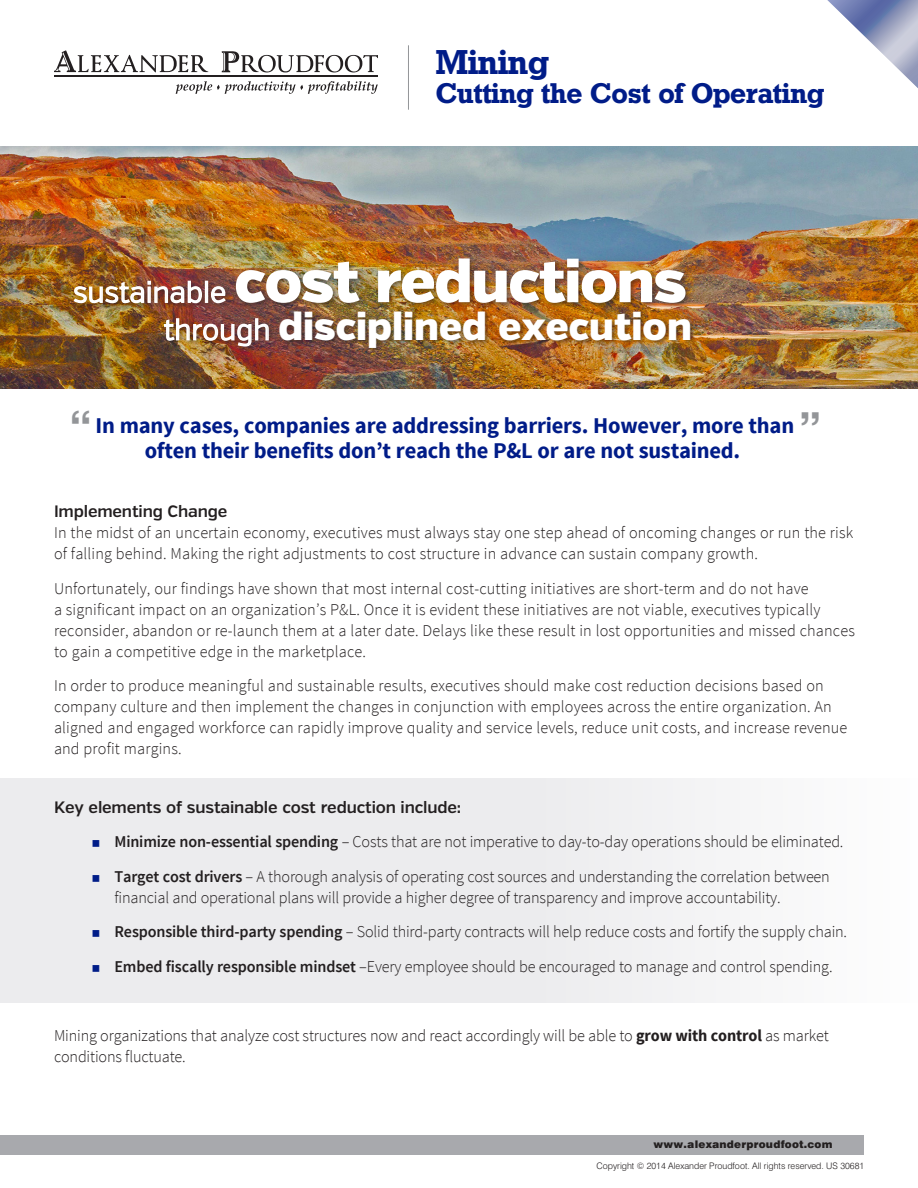
<style>
.page{position:relative;width:918px;height:1188px;background:#fff}
.page>*{position:absolute;margin:0;border:0;box-sizing:border-box;transform-origin:0 0}
.BODY_HEADINGS{font:900 60px "Verb";letter-spacing:-.02em;color:#fff}
.Body_text_9_11{font:700 48px "Swiss 721 BT";color:#939598}
.BODY_HEADINGS-2{font:900 39px "Verb";color:#fff}
.BODY_HEADINGS-3{font:34.5px "Geometric Slab 712 BT Bold A";letter-spacing:-.01em;color:#001c88}
.BODY_HEADINGS-4{font:28.5px "Geometric Slab 712 BT Bold A";letter-spacing:-.01em;color:#001c88}
.BODY_COPY{font:700 22.5px/25.5px "Source Sans Pro";letter-spacing:-.01em;color:#001c88;text-align:center}
.BODY_COPY-2{font:300 16.5px/21px "Source Sans Pro";letter-spacing:.01em;color:#231f20}
.BODY_COPY-3{font:300 16.5px/21px "Source Sans Pro";letter-spacing:-.01em;color:#231f20}
.BODY_COPY-4{font:600 16.5px "Verb";letter-spacing:-.01em;color:#231f20}
.BODY_COPY-5{font:900 10.5px "Swiss 721 BT";letter-spacing:.02em;color:#231f20}
.t1{font:300 9px "Swiss 721 BT";color:#231f20}
.s1{font-weight:300;font-size:28.5px}
.s2{font-weight:600}
.s3{font-weight:700}
</style>
<div class="page">
<div style="left:0;top:779px;width:918px;height:224px;background:#ececee"></div>
<div style="left:0;top:1135px;width:864px;height:20px;background:#a8a9ad"></div>
<hr style="left:54px;top:75px;width:324px;height:1px;background:#231f20">
<svg style="left:176px;top:81px;width:202px;height:13px"></svg>
<svg style="left:54px;top:50px;width:324px;height:22px"></svg>
<hr style="left:408px;top:45px;width:1px;height:65px;background:#939598">
<img style="left:0;top:146px;width:918px;height:243px">
<div style="left:71px;top:256px;width:626px;height:98px;background:#231f20;opacity:.54"></div>
<img style="left:72px;top:280px;width:131px;height:24px">
<div style="left:205px;top:281px;width:3px;height:22px;border:2px solid #fff"></div>
<svg style="left:210px;top:285px;width:17px;height:19px"></svg>
<img style="left:163px;top:317px;width:107px;height:30px">
<svg style="left:827px;top:0;width:91px;height:88px"></svg>
<p class="BODY_HEADINGS-3" style="left:436px;top:41px;width:115px">Mining</p>
<p class="BODY_HEADINGS-4" style="left:436px;top:75px;width:390px">Cutting the Cost of Operating</p>
<p class="BODY_HEADINGS" style="left:73px;top:244px;width:615px"><span class="s1">sustainable</span> cost reductions</p>
<p class="BODY_HEADINGS-2" style="left:164px;top:302px;width:530px"><span class="s1">through</span> disciplined execution</p>
<p class="Body_text_9_11" style="left:70px;top:400px;width:23px">“</p>
<p class="Body_text_9_11" style="left:821px;top:436px;width:23px;rotate:-180deg">“</p>
<p class="BODY_COPY" style="left:96px;top:413px;width:700px">In many cases, companies are addressing barriers. However, more than often their benefits don’t reach the P&amp;L or are not sustained.</p>
<p class="BODY_COPY-4" style="left:54px;top:502px;width:175px">Implementing Change</p>
<p class="BODY_COPY-2" style="left:54px;top:523px;width:801px">In the midst of an uncertain economy, executives must always stay one step ahead of oncoming changes or run the risk of falling behind. Making the right adjustments to cost structure in advance can sustain company growth.</p>
<p class="BODY_COPY-2" style="left:54px;top:578px;width:802px">Unfortunately, our findings have shown that most internal cost-cutting initiatives are short-term and do not have<br>a significant impact on an organization’s P&amp;L. Once it is evident these initiatives are not viable, executives typically reconsider, abandon or re-launch them at a later date. Delays like these result in lost opportunities and missed chances to gain a competitive edge in the marketplace.</p>
<p class="BODY_COPY-2" style="left:54px;top:676px;width:795px">In order to produce meaningful and sustainable results, executives should make cost reduction decisions based on company culture and then implement the changes in conjunction with employees across the entire organization. An aligned and engaged workforce can rapidly improve quality and service levels, reduce unit costs, and increase revenue and profit margins.</p>
<p class="BODY_COPY-4" style="left:54px;top:797px;width:409px">Key elements of sustainable cost reduction include:</p>
<p class="BODY_COPY-3" style="left:114px;top:832px;width:731px"><span class="s2">Minimize non-essential spending</span> – Costs that are not imperative to day-to-day operations should be eliminated.</p>
<p class="BODY_COPY-3" style="left:114px;top:866px;width:717px"><span class="s2">Target cost drivers</span> – A thorough analysis of operating cost sources and understanding the correlation between financial and operational plans will provide a higher degree of transparency and improve accountability.</p>
<p class="BODY_COPY-3" style="left:114px;top:922px;width:734px"><span class="s2">Responsible third-party spending</span> – Solid third-party contracts will help reduce costs and fortify the supply chain.</p>
<p class="BODY_COPY-3" style="left:114px;top:956px;width:720px"><span class="s2">Embed fiscally responsible mindset</span> –Every employee should be encouraged to manage and control spending.</p>
<p class="BODY_COPY-3" style="left:54px;top:1025px;width:776px">Mining organizations that analyze cost structures now and react accordingly will be able to <span class="s3">grow with control</span> as market conditions fluctuate.</p>
<p class="BODY_COPY-5" style="left:654px;top:1138px;width:180px">www.alexanderproudfoot.com</p>
<p class="t1" style="left:597px;top:1161px;width:269px">Copyright © 2014 Alexander Proudfoot. All rights reserved. US 30681</p>
</div>
